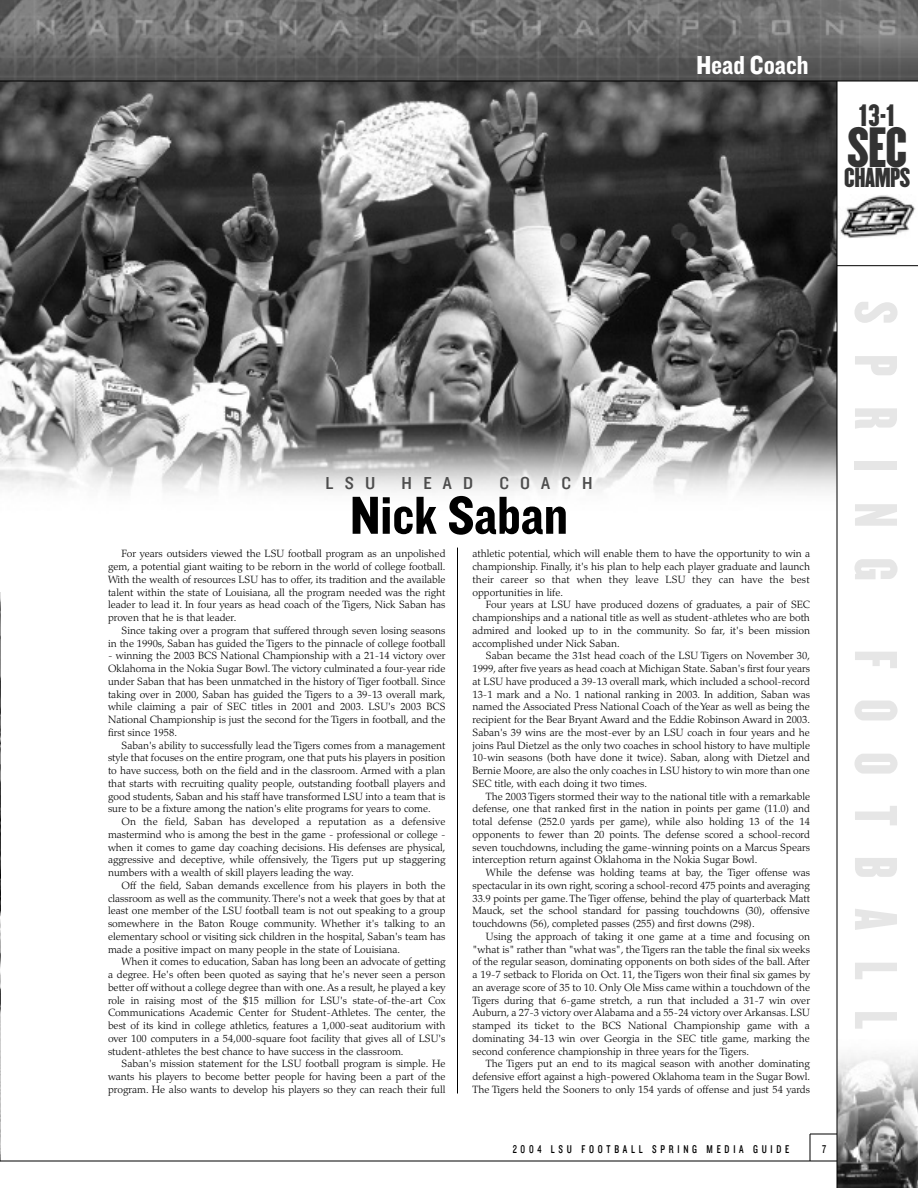
<style>
.page{position:relative;width:918px;height:1188px;background:#fff}
.page>*{position:absolute;margin:0;border:0;box-sizing:border-box;transform-origin:0 0}
.t1{font:55.5px "Champion HTF Jr Bold 10 Middlewt";color:#000}
.t2{font:52.5px "Champion HTF Lightweight";letter-spacing:.57em;color:#e6e6e6}
.t3{font:49.5px "Champion HTF Lightweight";color:#333}
.t4{font:27px "Champion HTF Jr Bold 10 Middlewt";color:#fff}
.t5{font:27px "Champion HTF Lightweight";color:#333}
.t6{font:24px "Champion HTF Lightweight";letter-spacing:-.02em;color:#333}
.t7{font:18px "Champion HTF Junior 10 Middlewt";letter-spacing:.625em;color:#4d4d4d}
.t8{font:11.7px "Champion HTF Junior 10 Middlewt";letter-spacing:.415em;color:#000;scale:.77 1}
.t9{font:300 10.5px/12.8px "Palatino";color:#000;text-align:justify}
</style>
<div class="page">
<img style="left:0;top:592px;width:1px;height:569px">
<img style="left:0;top:82px;width:837px;height:509px">
<img style="left:0;top:0;width:918px;height:81px">
<img style="left:840px;top:195px;width:76px;height:43px">
<img style="left:838px;top:1054px;width:80px;height:134px">
<hr style="left:837px;top:265px;width:81px;height:1px;background:#000">
<hr style="left:0;top:1161px;width:837px;height:1px;background:#000">
<hr style="left:0;top:81px;width:918px;height:1px;background:#000">
<svg style="left:810px;top:1134px;width:27px;height:27px"></svg>
<hr style="left:457px;top:548px;width:1px;height:546px;background:#000">
<hr style="left:837px;top:81px;width:1px;height:1107px;background:#000">
<h3 class="t4" style="left:696px;top:49px;width:114px">Head Coach</h3>
<h3 class="t5" style="left:859px;top:101px;width:38px">13-1</h3>
<h3 class="t3" style="left:847px;top:121px;width:62px">SEC</h3>
<h3 class="t6" style="left:844px;top:164px;width:68px">CHAMPS</h3>
<h3 class="t7" style="left:326px;top:473px;width:51px">LSU</h3>
<h3 class="t7" style="left:402px;top:473px;width:73px">HEAD</h3>
<h3 class="t7" style="left:499px;top:473px;width:95px">COACH</h3>
<h1 class="t1" style="left:350px;top:482px;width:219px">Nick Saban</h1>
<p class="t9" style="left:108px;top:548px;width:339px;text-indent:13px">For years outsiders viewed the LSU football program as an unpolished gem, a potential giant waiting to be reborn in the world of college football.<br>With the wealth of resources LSU has to offer, its tradition and the available talent within the state of Louisiana, all the program needed was the right leader to lead it. In four years as head coach of the Tigers, Nick Saban has proven that he is that leader.</p>
<p class="t9" style="left:108px;top:625px;width:339px;text-align:right">Since taking over a program that suffered through seven losing seasons<br>in the 1990s, Saban has guided the Tigers to the pinnacle of college football</p>
<p class="t9" style="left:108px;top:650px;width:339px">- winning the 2003 BCS National Championship with a 21-14 victory over Oklahoma in the Nokia Sugar Bowl. The victory culminated a four-year ride under Saban that has been unmatched in the history of Tiger football. Since taking over in 2000, Saban has guided the Tigers to a 39-13 overall mark, while claiming a pair of SEC titles in 2001 and 2003. LSU's 2003 BCS National Championship is just the second for the Tigers in football, and the first since 1958.</p>
<p class="t9" style="left:108px;top:740px;width:339px;text-indent:13px">Saban's ability to successfully lead the Tigers comes from a management style that focuses on the entire program, one that puts his players in position to have success, both on the field and in the classroom. Armed with a plan that starts with recruiting quality people, outstanding football players and good students, Saban and his staff have transformed LSU into a team that is sure to be a fixture among the nation's elite programs for years to come.</p>
<p class="t9" style="left:108px;top:816px;width:339px;text-indent:13px">On the field, Saban has developed a reputation as a defensive mastermind who is among the best in the game - professional or college - when it comes to game day coaching decisions. His defenses are physical, aggressive and deceptive, while offensively, the Tigers put up staggering numbers with a wealth of skill players leading the way.</p>
<p class="t9" style="left:108px;top:880px;width:339px;text-indent:13px">Off the field, Saban demands excellence from his players in both the classroom as well as the community. There's not a week that goes by that at least one member of the LSU football team is not out speaking to a group somewhere in the Baton Rouge community. Whether it's talking to an elementary school or visiting sick children in the hospital, Saban's team has made a positive impact on many people in the state of Louisiana.</p>
<p class="t9" style="left:108px;top:957px;width:339px;text-indent:13px">When it comes to education, Saban has long been an advocate of getting a degree. He's often been quoted as saying that he's never seen a person better off without a college degree than with one. As a result, he played a key role in raising most of the $15 million for LSU's state-of-the-art Cox Communications Academic Center for Student-Athletes. The center, the best of its kind in college athletics, features a 1,000-seat auditorium with over 100 computers in a 54,000-square foot facility that gives all of LSU's student-athletes the best chance to have success in the classroom.</p>
<p class="t9" style="left:108px;top:1059px;width:339px;text-indent:14px">Saban's mission statement for the LSU football program is simple. He wants his players to become better people for having been a part of the program. He also wants to develop his players so they can reach their full</p>
<p class="t9" style="left:472px;top:548px;width:339px">athletic potential, which will enable them to have the opportunity to win a championship. Finally, it's his plan to help each player graduate and launch their career so that when they leave LSU they can have the best opportunities in life.</p>
<p class="t9" style="left:472px;top:599px;width:339px;text-indent:13px">Four years at LSU have produced dozens of graduates, a pair of SEC championships and a national title as well as student-athletes who are both admired and looked up to in the community. So far, it's been mission accomplished under Nick Saban.</p>
<p class="t9" style="left:472px;top:650px;width:339px;text-indent:13px">Saban became the 31st head coach of the LSU Tigers on November 30, 1999, after five years as head coach at Michigan State. Saban's first four years at LSU have produced a 39-13 overall mark, which included a school-record 13-1 mark and a No. 1 national ranking in 2003. In addition, Saban was named the Associated Press National Coach of the Year as well as being the recipient for the Bear Bryant Award and the Eddie Robinson Award in 2003.<br>Saban's 39 wins are the most-ever by an LSU coach in four years and he joins Paul Dietzel as the only two coaches in school history to have multiple 10-win seasons (both have done it twice). Saban, along with Dietzel and Bernie Moore, are also the only coaches in LSU history to win more than one SEC title, with each doing it two times.</p>
<p class="t9" style="left:472px;top:791px;width:339px;text-indent:13px">The 2003 Tigers stormed their way to the national title with a remarkable defense, one that ranked first in the nation in points per game (11.0) and total defense (252.0 yards per game), while also holding 13 of the 14 opponents to fewer than 20 points. The defense scored a school-record seven touchdowns, including the game-winning points on a Marcus Spears interception return against Oklahoma in the Nokia Sugar Bowl.</p>
<p class="t9" style="left:472px;top:867px;width:339px;text-indent:13px">While the defense was holding teams at bay, the Tiger offense was spectacular in its own right, scoring a school-record 475 points and averaging 33.9 points per game. The Tiger offense, behind the play of quarterback Matt Mauck, set the school standard for passing touchdowns (30), offensive touchdowns (56), completed passes (255) and first downs (298).</p>
<p class="t9" style="left:472px;top:931px;width:339px;text-indent:13px">Using the approach of taking it one game at a time and focusing on "what is" rather than "what was", the Tigers ran the table the final six weeks of the regular season, dominating opponents on both sides of the ball. After a 19-7 setback to Florida on Oct. 11, the Tigers won their final six games by an average score of 35 to 10. Only Ole Miss came within a touchdown of the Tigers during that 6-game stretch, a run that included a 31-7 win over Auburn, a 27-3 victory over Alabama and a 55-24 victory over Arkansas. LSU stamped its ticket to the BCS National Championship game with a dominating 34-13 win over Georgia in the SEC title game, marking the second conference championship in three years for the Tigers.</p>
<p class="t9" style="left:472px;top:1059px;width:339px;text-indent:13px">The Tigers put an end to its magical season with another dominating defensive effort against a high-powered Oklahoma team in the Sugar Bowl.<br>The Tigers held the Sooners to only 154 yards of offense and just 54 yards</p>
<p class="t8" style="left:513px;top:1142px;width:361px">2004 LSU FOOTBALL SPRING MEDIA GUIDE</p>
<p class="t8" style="left:822px;top:1142px;width:7px">7</p>
<h2 class="t2" style="left:904px;top:301px;width:282px;rotate:90deg">SPRING</h2>
<h2 class="t2" style="left:904px;top:650px;width:381px;rotate:90deg">FOOTBALL</h2>
</div>
